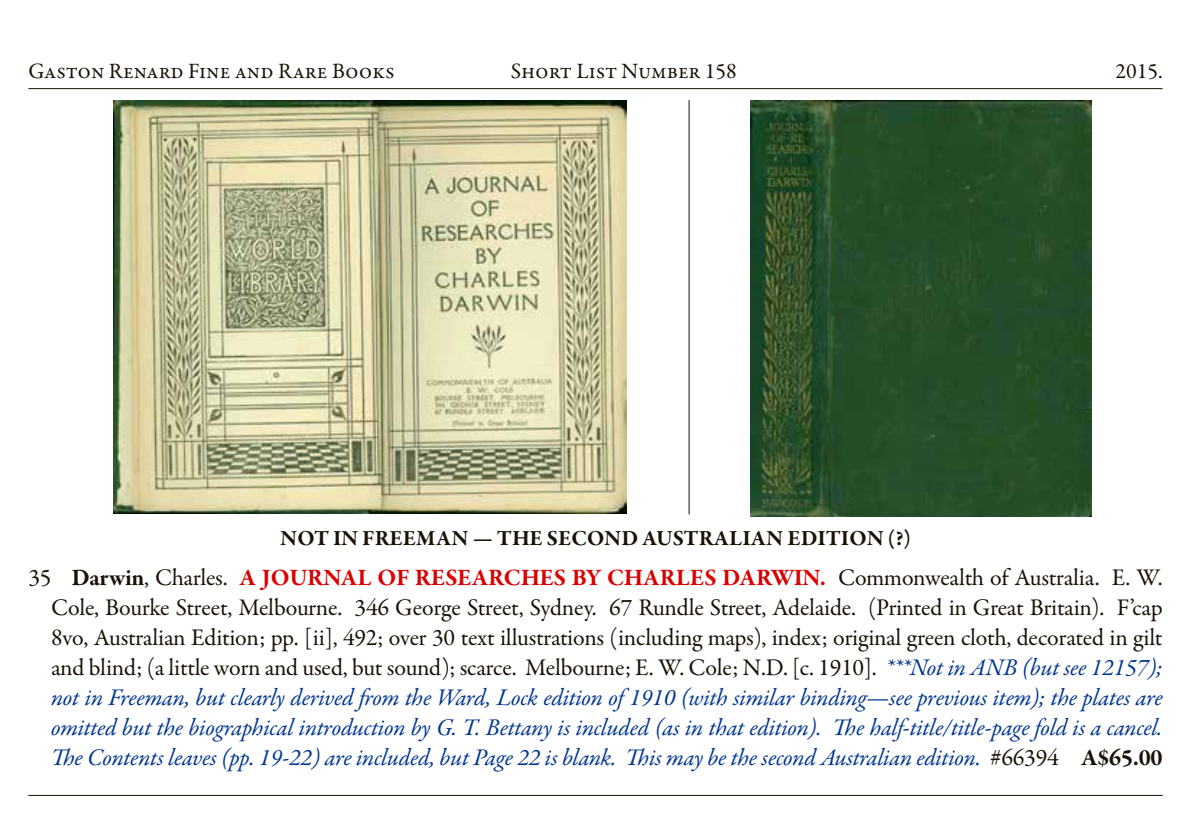
<style>
.page{position:relative;width:1191px;height:840px;background:#fff}
.page>*{position:absolute;margin:0;border:0;box-sizing:border-box;transform-origin:0 0}
.t1{font:italic 24px/30px "Garamond Premr Pro";letter-spacing:-.01em;color:#003691;text-align:justify}
.t2{font:22px "Garamond Premr Pro";color:#1a1207}
.t3{font:700 22px "Garamond Premr Pro";letter-spacing:.005em;color:#1a1207}
.s1{font-style:normal;color:#1a1207}
.s2{font-weight:700;font-style:normal;color:#1a1207}
.s3{font-weight:700;font-style:normal;color:#db0000}
</style>
<div class="page">
<hr style="left:28px;top:88px;width:1134px;height:1px;background:#1a1207">
<hr style="left:28px;top:794px;width:1134px;height:1px;background:#1a1207">
<img style="left:113px;top:100px;width:513px;height:413px">
<img style="left:750px;top:100px;width:341px;height:416px">
<hr style="left:688px;top:100px;width:1px;height:414px;background:#1a1207">
<p class="t2" style="left:28px;top:57px;width:368px">Gaston Renard Fine and Rare Books</p>
<p class="t2" style="left:511px;top:57px;width:228px">Short List Number 158</p>
<p class="t2" style="left:1115px;top:57px;width:49px">2015.</p>
<p class="t3" style="left:280px;top:524px;width:632px">NOT IN FREEMAN — THE SECOND AUSTRALIAN EDITION (?)</p>
<p class="t1" style="left:51px;top:563px;width:1113px;text-indent:-23px"><span class="s1">35</span> <span class="s2">Darwin</span><span class="s1">, Charles.</span> <span class="s3">A JOURNAL OF RESEARCHES BY CHARLES DARWIN.</span> <span class="s1">Commonwealth of Australia. E. W.<br>Cole, Bourke Street, Melbourne. 346 George Street, Sydney. 67 Rundle Street, Adelaide. (Printed in Great Britain). F’cap 8vo, Australian Edition; pp. [ii], 492; over 30 text illustrations (including maps), index; original green cloth, decorated in gilt and blind; (a little worn and used, but sound); scarce. Melbourne; E. W. Cole; N.D. [c. 1910].</span> ***Not in ANB (but see 12157); not in Freeman, but clearly derived from the Ward, Lock edition of 1910 (with similar binding—see previous item); the plates are omitted but the biographical introduction by G. T. Bettany is included (as in that edition). The half-title/title-page fold is a cancel.<br>The Contents leaves (pp. 19-22) are included, but Page 22 is blank. This may be the second Australian edition. <span class="s1">#66394</span> <span class="s2">A$65.00</span></p>
</div>
